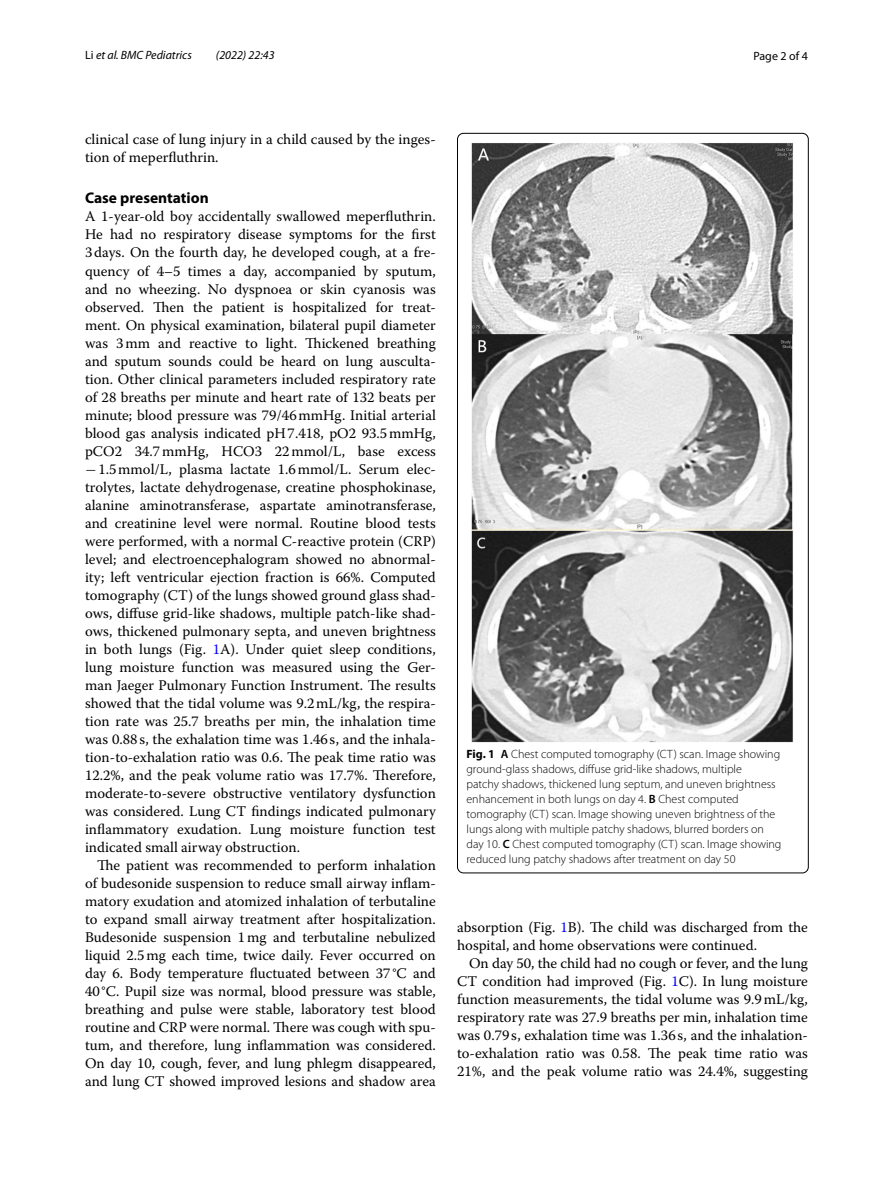
<style>
.page{position:relative;width:893px;height:1187px;background:#fff}
.page>*{position:absolute;margin:0;border:0;box-sizing:border-box;transform-origin:0 0}
.t1{font:700 15.45px "Myriad Pro";color:#000}
.t2{font:14.7px/18px "Warnock Pro";color:#000;text-align:justify}
.t3{font:300 12px/15px "Myriad Pro";color:#000}
.t4{font:italic 12px "Myriad Pro";color:#000}
.t5{font:12px "Myriad Pro";color:#000}
.s1{font-style:normal}
.s2{font-family:"MTSY"}
.s3{color:#00f}
.s4{font-weight:700}
.s5{font-weight:600}
</style>
<div class="page">
<img style="left:472px;top:143px;width:321px;height:599px">
<p class="t4" style="left:85px;top:48px;width:108px"><span class="s1">Li</span> et al. BMC Pediatrics</p>
<p class="t4" style="left:216px;top:48px;width:60px">(2022) 22:43</p>
<p class="t5" style="left:753px;top:48px;width:56px">Page 2 of 4</p>
<p class="t2" style="left:85px;top:130px;width:352px">clinical case of lung injury in a child caused by the inges&shy;tion of meperfluthrin.</p>
<p class="t1" style="left:85px;top:188px;width:125px">Case presentation</p>
<p class="t2" style="left:85px;top:207px;width:352px">A 1-year-old boy accidentally swallowed meperfluthrin.<br>He had no respiratory disease symptoms for the first 3days. On the fourth day, he developed cough, at a fre&shy;quency of 4–5 times a day, accompanied by sputum, and no wheezing. No dyspnoea or skin cyanosis was observed. Then the patient is hospitalized for treat&shy;ment. On physical examination, bilateral pupil diameter was 3mm and reactive to light. Thickened breathing and sputum sounds could be heard on lung ausculta&shy;tion. Other clinical parameters included respiratory rate of 28 breaths per minute and heart rate of 132 beats per minute; blood pressure was 79/46mmHg. Initial arterial blood gas analysis indicated pH7.418, pO2 93.5mmHg, pCO2 34.7mmHg, HCO3 22mmol/L, base excess <span class="s2">−</span>1.5mmol/L, plasma lactate 1.6mmol/L. Serum elec&shy;trolytes, lactate dehydrogenase, creatine phosphokinase, alanine aminotransferase, aspartate aminotransferase, and creatinine level were normal. Routine blood tests were performed, with a normal C-reactive protein (CRP) level; and electroencephalogram showed no abnormal&shy;ity; left ventricular ejection fraction is 66%. Computed tomography (CT) of the lungs showed ground glass shad&shy;ows, diffuse grid-like shadows, multiple patch-like shad&shy;ows, thickened pulmonary septa, and uneven brightness in both lungs (Fig. <span class="s3">1</span>A). Under quiet sleep conditions, lung moisture function was measured using the Ger&shy;man Jaeger Pulmonary Function Instrument. The results showed that the tidal volume was 9.2mL/kg, the respira&shy;tion rate was 25.7 breaths per min, the inhalation time was 0.88s, the exhalation time was 1.46s, and the inhala&shy;tion-to-exhalation ratio was 0.6. The peak time ratio was 12.2%, and the peak volume ratio was 17.7%. Therefore, moderate-to-severe obstructive ventilatory dysfunction was considered. Lung CT findings indicated pulmonary inflammatory exudation. Lung moisture function test indicated small airway obstruction.</p>
<p class="t2" style="left:85px;top:855px;width:352px;text-indent:12px">The patient was recommended to perform inhalation of budesonide suspension to reduce small airway inflam&shy;matory exudation and atomized inhalation of terbutaline to expand small airway treatment after hospitalization.<br>Budesonide suspension 1mg and terbutaline nebulized liquid 2.5mg each time, twice daily. Fever occurred on day 6. Body temperature fluctuated between 37°C and 40°C. Pupil size was normal, blood pressure was stable, breathing and pulse were stable, laboratory test blood routine and CRP were normal. There was cough with spu&shy;tum, and therefore, lung inflammation was considered.<br>On day 10, cough, fever, and lung phlegm disappeared, and lung CT showed improved lesions and shadow area</p>
<p class="t3" style="left:466px;top:746px;width:316px"><span class="s4">Fig. 1</span> <span class="s5">A</span> Chest computed tomography (CT) scan. Image showing ground-glass shadows, diffuse grid-like shadows, multiple<br>patchy shadows, thickened lung septum, and uneven brightness enhancement in both lungs on day 4. <span class="s5">B</span> Chest computed tomography (CT) scan. Image showing uneven brightness of the lungs along with multiple patchy shadows, blurred borders on day 10. <span class="s5">C</span> Chest computed tomography (CT) scan. Image showing reduced lung patchy shadows after treatment on day 50</p>
<p class="t2" style="left:457px;top:917px;width:352px">absorption (Fig. <span class="s3">1</span>B). The child was discharged from the hospital, and home observations were continued.</p>
<p class="t2" style="left:457px;top:953px;width:352px;text-indent:12px">On day 50, the child had no cough or fever, and the lung CT condition had improved (Fig. <span class="s3">1</span>C). In lung moisture function measurements, the tidal volume was 9.9mL/kg, respiratory rate was 27.9 breaths per min, inhalation time was 0.79s, exhalation time was 1.36s, and the inhalation&shy;to-exhalation ratio was 0.58. The peak time ratio was 21%, and the peak volume ratio was 24.4%, suggesting</p>
</div>
